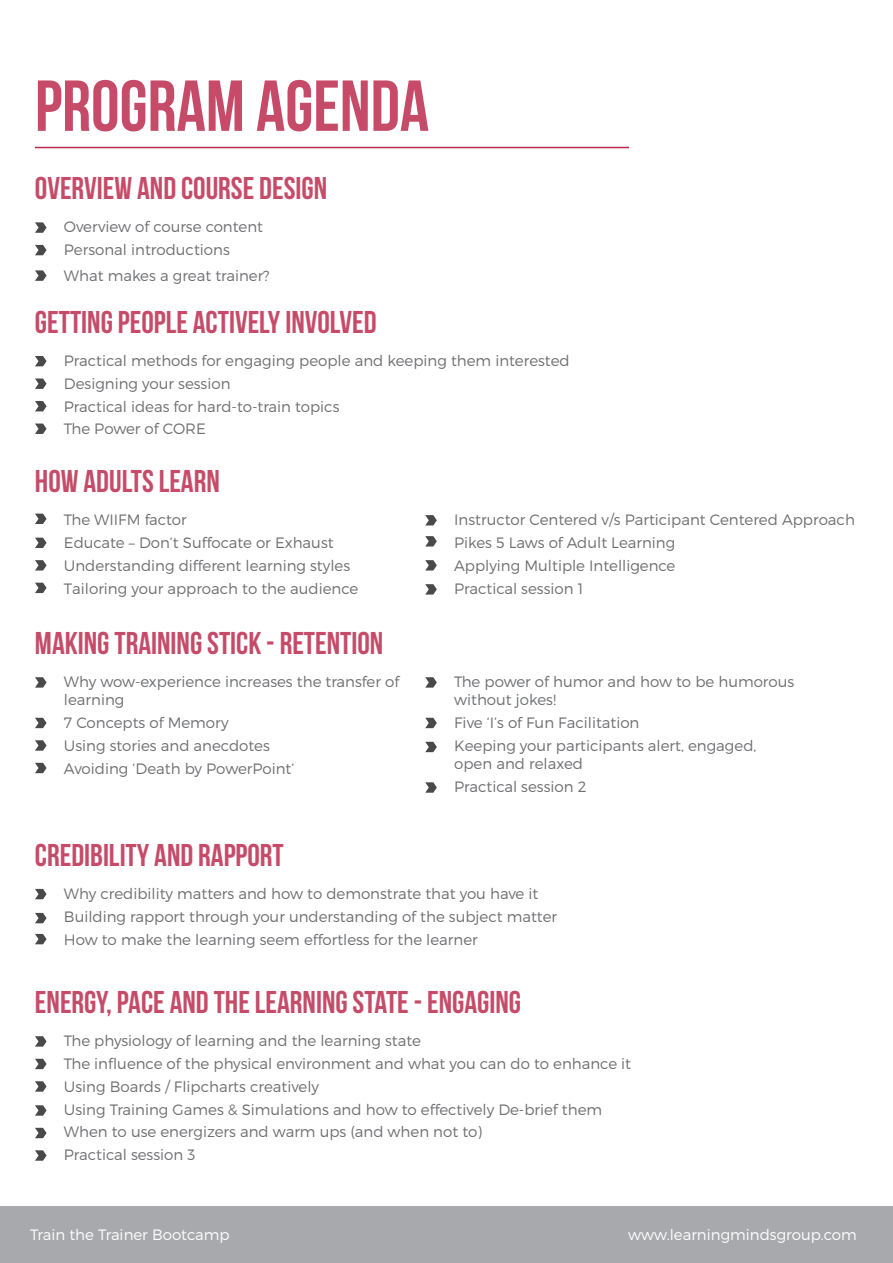
<style>
.page{position:relative;width:893px;height:1263px;background:#fff}
.page>*{position:absolute;margin:0;border:0;box-sizing:border-box;transform-origin:0 0}
.t1{font:72px "Bebas Neue";color:rgb(184 31 68/.8)}
.t2{font:31.5px "Bebas Neue";color:rgb(184 31 68/.8)}
.t3{font:300 15px/22.8px "Montserrat";color:#6d6e71}
.t4{font:300 15px "Montserrat";color:#fff}
</style>
<div class="page">
<div style="left:0;top:1207px;width:893px;height:56px;background:#a7a9ac"></div>
<svg style="left:35px;top:222px;width:12px;height:11px"></svg>
<svg style="left:35px;top:245px;width:12px;height:10px"></svg>
<svg style="left:35px;top:270px;width:12px;height:11px"></svg>
<svg style="left:35px;top:356px;width:12px;height:10px"></svg>
<svg style="left:35px;top:378px;width:12px;height:11px"></svg>
<svg style="left:35px;top:401px;width:12px;height:10px"></svg>
<svg style="left:35px;top:423px;width:12px;height:11px"></svg>
<svg style="left:35px;top:514px;width:12px;height:10px"></svg>
<svg style="left:35px;top:538px;width:12px;height:10px"></svg>
<svg style="left:35px;top:560px;width:12px;height:10px"></svg>
<svg style="left:35px;top:583px;width:12px;height:10px"></svg>
<svg style="left:35px;top:677px;width:12px;height:11px"></svg>
<svg style="left:35px;top:718px;width:12px;height:10px"></svg>
<svg style="left:35px;top:740px;width:12px;height:11px"></svg>
<svg style="left:35px;top:763px;width:12px;height:10px"></svg>
<svg style="left:35px;top:889px;width:12px;height:10px"></svg>
<svg style="left:35px;top:913px;width:12px;height:10px"></svg>
<svg style="left:35px;top:934px;width:12px;height:10px"></svg>
<svg style="left:425px;top:677px;width:12px;height:11px"></svg>
<svg style="left:425px;top:718px;width:12px;height:10px"></svg>
<svg style="left:425px;top:742px;width:12px;height:10px"></svg>
<svg style="left:425px;top:782px;width:12px;height:11px"></svg>
<svg style="left:425px;top:515px;width:12px;height:10px"></svg>
<svg style="left:425px;top:536px;width:12px;height:10px"></svg>
<svg style="left:425px;top:560px;width:12px;height:10px"></svg>
<svg style="left:425px;top:584px;width:12px;height:10px"></svg>
<hr style="left:35px;top:147px;width:594px;height:1px;background:#b81f44">
<svg style="left:35px;top:1036px;width:12px;height:11px"></svg>
<svg style="left:35px;top:1059px;width:12px;height:10px"></svg>
<svg style="left:35px;top:1081px;width:12px;height:11px"></svg>
<svg style="left:35px;top:1105px;width:12px;height:11px"></svg>
<svg style="left:35px;top:1128px;width:12px;height:10px"></svg>
<svg style="left:35px;top:1150px;width:12px;height:11px"></svg>
<h1 class="t1" style="left:35px;top:66px;width:396px">PROGRAM AGENDA</h1>
<h2 class="t2" style="left:35px;top:171px;width:294px">OVERVIEW AND COURSE DESIGN</h2>
<p class="t3" style="left:64px;top:215px;width:201px">Overview of course content<br>Personal introductions</p>
<p class="t3" style="left:64px;top:264px;width:207px">What makes a great trainer?</p>
<h2 class="t2" style="left:35px;top:305px;width:343px">GETTING PEOPLE ACTIVELY INVOLVED</h2>
<p class="t3" style="left:64px;top:349px;width:507px">Practical methods for engaging people and keeping them interested Designing your session<br>Practical ideas for hard-to-train topics<br>The Power of CORE</p>
<h2 class="t2" style="left:35px;top:464px;width:186px">HOW ADULTS LEARN</h2>
<p class="t3" style="left:64px;top:508px;width:296px">The WIIFM factor<br>Educate – Don’t Suffocate or Exhaust Understanding different learning styles Tailoring your approach to the audience</p>
<h2 class="t2" style="left:35px;top:626px;width:350px">MAKING TRAINING STICK - RETENTION</h2>
<p class="t3" style="left:64px;top:673px;width:337px;line-height:18px">Why wow-experience increases the transfer of learning</p>
<p class="t3" style="left:64px;top:711px;width:232px">7 Concepts of Memory<br>Using stories and anecdotes<br>Avoiding ‘Death by PowerPoint’</p>
<p class="t3" style="left:454px;top:508px;width:402px">Instructor Centered v/s Participant Centered Approach Pikes 5 Laws of Adult Learning<br>Applying Multiple Intelligence<br>Practical session 1</p>
<p class="t3" style="left:454px;top:673px;width:342px;line-height:18px">The power of humor and how to be humorous without jokes!</p>
<p class="t3" style="left:454px;top:711px;width:304px">Five ‘I’s of Fun Facilitation<br>Keeping your participants alert, engaged,</p>
<p class="t3" style="left:454px;top:752px;width:134px">open and relaxed<br>Practical session 2</p>
<h2 class="t2" style="left:35px;top:838px;width:250px">CREDIBILITY AND RAPPORT</h2>
<p class="t3" style="left:64px;top:882px;width:495px">Why credibility matters and how to demonstrate that you have it<br>Building rapport through your understanding of the subject matter<br>How to make the learning seem effortless for the learner</p>
<h2 class="t2" style="left:35px;top:985px;width:488px">ENERGY, PACE AND THE LEARNING STATE - ENGAGING</h2>
<p class="t3" style="left:64px;top:1029px;width:569px">The physiology of learning and the learning state<br>The influence of the physical environment and what you can do to enhance it Using Boards / Flipcharts creatively<br>Using Training Games &amp; Simulations and how to effectively De-brief them When to use energizers and warm ups (and when not to)<br>Practical session 3</p>
<p class="t4" style="left:30px;top:1225px;width:201px">Train the Trainer Bootcamp</p>
<p class="t4" style="left:628px;top:1226px;width:230px">www.learningmindsgroup.com</p>
</div>
